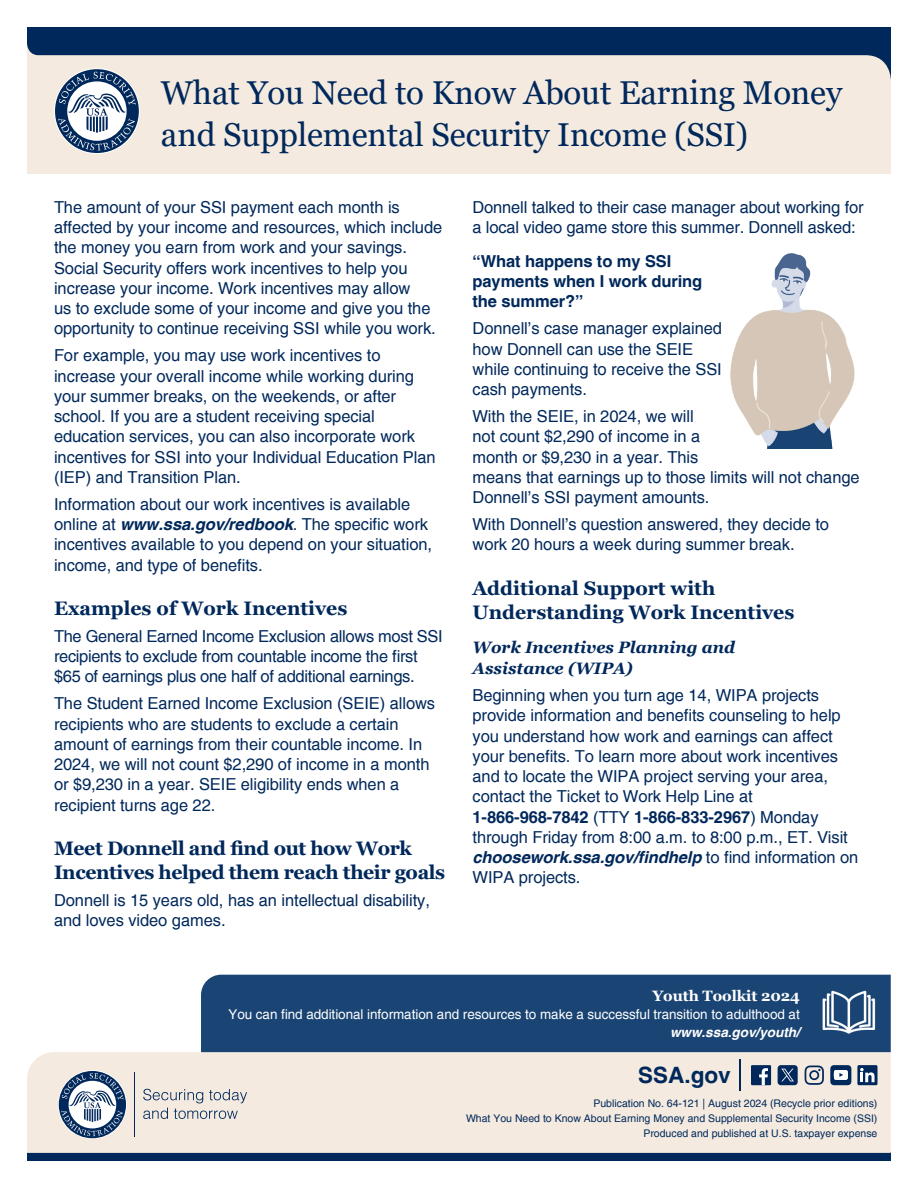
<style>
.page{position:relative;width:918px;height:1188px;background:#fff}
.page>*{position:absolute;margin:0;border:0;box-sizing:border-box;transform-origin:0 0}
.t1{font:33px/42px "Georgia";letter-spacing:-.005em;color:#00285b}
.t2{font:700 22.5px "Helvetica";color:#00285b}
.t3{font:700 19.5px/24px "Georgia";color:#00285b}
.t4{font:700 19.5px/24px "Georgia";letter-spacing:-.02em;color:#00285b}
.t5{font:16.5px/20.2px "Helvetica";letter-spacing:-.005em;color:#00285b}
.t6{font:700 16.5px/20.2px "Helvetica";letter-spacing:-.005em;color:#00285b}
.t7{font:italic 700 16.5px/21px "Georgia";color:#00285b}
.t8{font:700 15px "Georgia";letter-spacing:-.005em;color:#fff}
.t9{font:13.5px/18px "Helvetica";letter-spacing:-.005em;color:#fff;text-align:right}
.t10{font:10.5px "Helvetica";color:#00285b}
.s1{font-weight:700;font-style:italic}
.s2{font-weight:700}
</style>
<div class="page">
<div style="left:27px;top:1153px;width:864px;height:8px;background:#00285b"></div>
<div style="left:27px;top:1052px;width:864px;height:101px;background:#f4eadf"></div>
<hr style="left:740px;top:1059px;width:1px;height:32px;background:#00285b">
<div style="left:201px;top:975px;width:690px;height:77px;background:#1a4473"></div>
<img style="left:822px;top:987px;width:54px;height:51px">
<div style="left:27px;top:27px;width:864px;height:147px;background:#f4eadf"></div>
<svg style="left:27px;top:27px;width:864px;height:53px;fill:#00285b"></svg>
<img style="left:730px;top:253px;width:125px;height:196px">
<svg style="left:55px;top:69px;width:84px;height:84px"></svg>
<svg style="left:58px;top:72px;width:78px;height:78px;background:#8b9bb1"></svg>
<div style="left:751px;top:1065px;width:20px;height:20px;background:#00285b"></div>
<svg style="left:759px;top:1068px;width:9px;height:17px"></svg>
<div style="left:778px;top:1065px;width:20px;height:20px;background:#00285b;border-radius:3px"></div>
<svg style="left:781px;top:1069px;width:13px;height:12px"></svg>
<svg style="left:805px;top:1066px;width:19px;height:19px"></svg>
<svg style="left:830px;top:1065px;width:21px;height:20px"></svg>
<div style="left:857px;top:1065px;width:21px;height:20px;background:#00285b"></div>
<svg style="left:860px;top:1068px;width:15px;height:14px"></svg>
<svg style="left:143px;top:1089px;width:104px;height:30px;background:#cecbca"></svg>
<hr style="left:134px;top:1072px;width:1px;height:65px;background:#00285b">
<svg style="left:58px;top:1070px;width:69px;height:69px"></svg>
<div style="left:59px;top:1071px;width:67px;height:67px;background:#00285b;border-radius:50%"></div>
<svg style="left:61px;top:1073px;width:63px;height:63px"></svg>
<h1 class="t1" style="left:161px;top:72px;width:683px">What You Need to Know About Earning Money and Supplemental Security Income (SSI)</h1>
<p class="t5" style="left:54px;top:198px;width:390px">The amount of your SSI payment each month is affected by your income and resources, which include the money you earn from work and your savings.<br>Social Security offers work incentives to help you increase your income. Work incentives may allow<br>us to exclude some of your income and give you the opportunity to continue receiving SSI while you work.</p>
<p class="t5" style="left:54px;top:346px;width:383px">For example, you may use work incentives to increase your overall income while working during your summer breaks, on the weekends, or after school. If you are a student receiving special education services, you can also incorporate work incentives for SSI into your Individual Education Plan (IEP) and Transition Plan.</p>
<p class="t5" style="left:54px;top:495px;width:380px">Information about our work incentives is available online at <span class="s1">www.ssa.gov/redbook</span>. The specific work incentives available to you depend on your situation, income, and type of benefits.</p>
<h1 class="t3" style="left:54px;top:596px;width:295px">Examples of Work Incentives</h1>
<p class="t5" style="left:54px;top:627px;width:390px">The General Earned Income Exclusion allows most SSI recipients to exclude from countable income the first $65 of earnings plus one half of additional earnings.</p>
<p class="t5" style="left:54px;top:694px;width:383px">The Student Earned Income Exclusion (SEIE) allows recipients who are students to exclude a certain amount of earnings from their countable income. In 2024, we will not count $2,290 of income in a month or $9,230 in a year. SEIE eligibility ends when a recipient turns age 22.</p>
<h1 class="t4" style="left:54px;top:836px;width:393px">Meet Donnell and find out how Work<br>Incentives helped them reach their goals</h1>
<p class="t5" style="left:54px;top:891px;width:378px">Donnell is 15 years old, has an intellectual disability, and loves video games.</p>
<p class="t5" style="left:473px;top:198px;width:393px">Donnell talked to their case manager about working for a local video game store this summer. Donnell asked:</p>
<p class="t6" style="left:473px;top:252px;width:231px">“What happens to my SSI payments when I work during the summer?”</p>
<p class="t5" style="left:473px;top:319px;width:251px">Donnell’s case manager explained how Donnell can use the SEIE while continuing to receive the SSI cash payments.</p>
<p class="t5" style="left:473px;top:407px;width:389px">With the SEIE, in 2024, we will<br>not count $2,290 of income in a<br>month or $9,230 in a year. This<br>means that earnings up to those limits will not change Donnell’s SSI payment amounts.</p>
<p class="t5" style="left:473px;top:515px;width:358px">With Donnell’s question answered, they decide to work 20 hours a week during summer break.</p>
<h1 class="t3" style="left:472px;top:576px;width:323px">Additional Support with<br>Understanding Work Incentives</h1>
<h2 class="t7" style="left:472px;top:637px;width:264px">Work Incentives Planning and<br>Assistance (WIPA)</h2>
<p class="t5" style="left:472px;top:686px;width:387px">Beginning when you turn age 14, WIPA projects provide information and benefits counseling to help you understand how work and earnings can affect your benefits. To learn more about work incentives and to locate the WIPA project serving your area, contact the Ticket to Work Help Line at <span class="s2">1-866-968-7842</span> (TTY <span class="s2">1-866-833-2967</span>) Monday through Friday from 8:00 a.m. to 8:00 p.m., ET. Visit <span class="s1">choosework.ssa.gov/findhelp</span> to find information on WIPA projects.</p>
<p class="t8" style="left:652px;top:986px;width:149px">Youth Toolkit 2024</p>
<p class="t9" style="left:228px;top:1006px;width:573px">You can find additional information and resources to make a successful transition to adulthood at <span class="s1">www.ssa.gov/youth/</span></p>
<p class="t2" style="left:638px;top:1062px;width:94px">SSA.gov</p>
<p class="t10" style="left:593px;top:1097px;width:286px">Publication No. 64-121 | August 2024 (Recycle prior editions)</p>
<p class="t10" style="left:466px;top:1112px;width:413px">What You Need to Know About Earning Money and Supplemental Security Income (SSI)</p>
<p class="t10" style="left:643px;top:1127px;width:236px">Produced and published at U.S. taxpayer expense</p>
</div>
